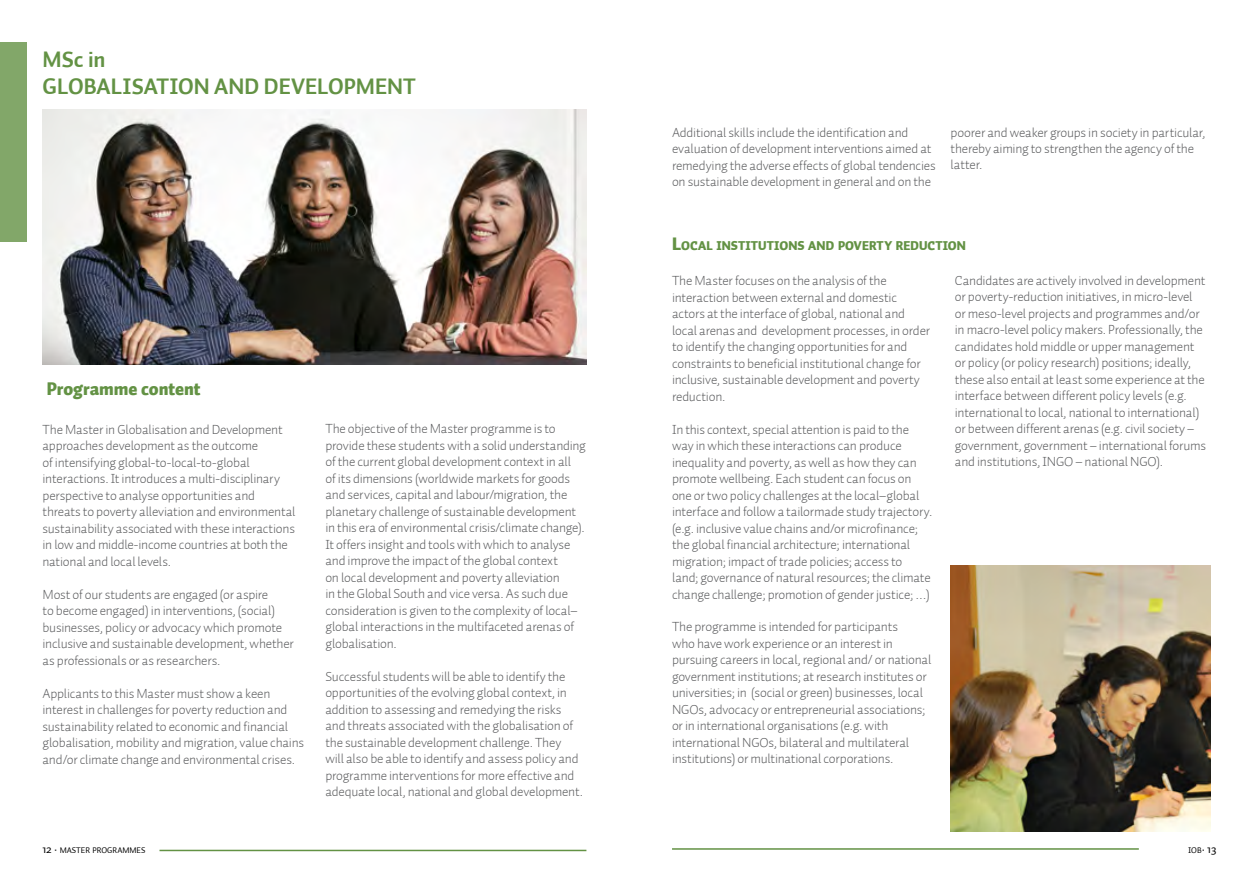
<style>
.page{position:relative;width:1259px;height:893px;background:#fff}
.page>*{position:absolute;margin:0;border:0;box-sizing:border-box;transform-origin:0 0}
.t1{font:700 22.5px/27px "Auto 1";letter-spacing:.005em;color:#639244}
.t2{font:900 18px "Auto 1";color:#639244}
.t3{font:300 13.5px/16.5px "Auto 1";letter-spacing:-.015em;color:#58595b}
.t4{font:900 12.6px "Auto 1";letter-spacing:.005em;color:#639244}
.t5{font:8.4px "Auto 1";color:#000}
.s1{font-size:18px}
.s2{font-size:12px}
</style>
<div class="page">
<hr style="left:672px;top:848px;width:466px;height:2px;background:#639244">
<hr style="left:159px;top:850px;width:427px;height:1px;background:#639244">
<img style="left:43px;top:110px;width:544px;height:255px">
<img style="left:950px;top:566px;width:260px;height:266px">
<div style="left:0;top:43px;width:27px;height:199px;background:#82a769"></div>
<h1 class="t1" style="left:43px;top:47px;width:65px">MSC IN<br>GLOBALISATIO</h1>
<h1 class="t1" style="left:194px;top:74px;width:219px">N AND DEVELOPMENT</h1>
<h2 class="t2" style="left:47px;top:377px;width:155px">Programme content</h2>
<p class="t3" style="left:43px;top:421px;width:254px">The Master in Globalisation and Development approaches development as the outcome<br>of intensifying global-to-local-to-global interactions. It introduces a multi-disciplinary perspective to analyse opportunities and threats to poverty alleviation and environmental sustainability associated with these interactions in low and middle-income countries at both the national and local levels.</p>
<p class="t3" style="left:43px;top:586px;width:253px">Most of our students are engaged (or aspire<br>to become engaged) in interventions, (social) businesses, policy or advocacy which promote inclusive and sustainable development, whether as professionals or as researchers.</p>
<p class="t3" style="left:43px;top:685px;width:263px">Applicants to this Master must show a keen interest in challenges for poverty reduction and sustainability related to economic and financial globalisation, mobility and migration, value chains and/or climate change and environmental crises.</p>
<p class="t3" style="left:325px;top:421px;width:262px">The objective of the Master programme is to provide these students with a solid understanding of the current global development context in all<br>of its dimensions (worldwide markets for goods and services, capital and labour/migration, the planetary challenge of sustainable development in this era of environmental crisis/climate change).<br>It offers insight and tools with which to analyse and improve the impact of the global context<br>on local development and poverty alleviation<br>in the Global South and vice versa. As such due consideration is given to the complexity of local– global interactions in the multifaceted arenas of globalisation.</p>
<p class="t3" style="left:325px;top:668px;width:259px">Successful students will be able to identify the opportunities of the evolving global context, in addition to assessing and remedying the risks and threats associated with the globalisation of the sustainable development challenge. They will also be able to identify and assess policy and programme interventions for more effective and adequate local, national and global development.</p>
<p class="t3" style="left:672px;top:124px;width:265px">Additional skills include the identification and evaluation of development interventions aimed at remedying the adverse effects of global tendencies on sustainable development in general and on the</p>
<p class="t3" style="left:950px;top:124px;width:256px">poorer and weaker groups in society in particular, thereby aiming to strengthen the agency of the latter.</p>
<p class="t4" style="left:672px;top:237px;width:295px"><span class="s1">L</span>OCAL INSTITUTIONS AND POVERTY REDUCTION</p>
<p class="t3" style="left:672px;top:272px;width:260px">The Master focuses on the analysis of the interaction between external and domestic actors at the interface of global, national and local arenas and development processes, in order to identify the changing opportunities for and constraints to beneficial institutional change for inclusive, sustainable development and poverty reduction.</p>
<p class="t3" style="left:672px;top:421px;width:262px">In this context, special attention is paid to the way in which these interactions can produce inequality and poverty, as well as how they can promote wellbeing. Each student can focus on one or two policy challenges at the local–global interface and follow a tailormade study trajectory. (e.g. inclusive value chains and/or microfinance; the global financial architecture; international migration; impact of trade policies; access to<br>land; governance of natural resources; the climate change challenge; promotion of gender justice; …)</p>
<p class="t3" style="left:672px;top:619px;width:261px">The programme is intended for participants<br>who have work experience or an interest in pursuing careers in local, regional and/ or national government institutions; at research institutes or universities; in (social or green) businesses, local NGOs, advocacy or entrepreneurial associations; or in international organisations (e.g. with international NGOs, bilateral and multilateral institutions) or multinational corporations.</p>
<p class="t3" style="left:955px;top:272px;width:253px">Candidates are actively involved in development or poverty-reduction initiatives, in micro-level or meso-level projects and programmes and/or in macro-level policy makers. Professionally, the candidates hold middle or upper management or policy (or policy research) positions; ideally, these also entail at least some experience at the interface between different policy levels (e.g. international to local, national to international) or between different arenas (e.g. civil society – government, government – international forums and institutions, INGO – national NGO).</p>
<p class="t5" style="left:43px;top:845px;width:104px"><span class="s2">12</span> <span class="s2">·</span> MASTER PROGRAMMES</p>
<p class="t5" style="left:1188px;top:845px;width:30px">IOB<span class="s2">·</span> <span class="s2">13</span></p>
</div>
